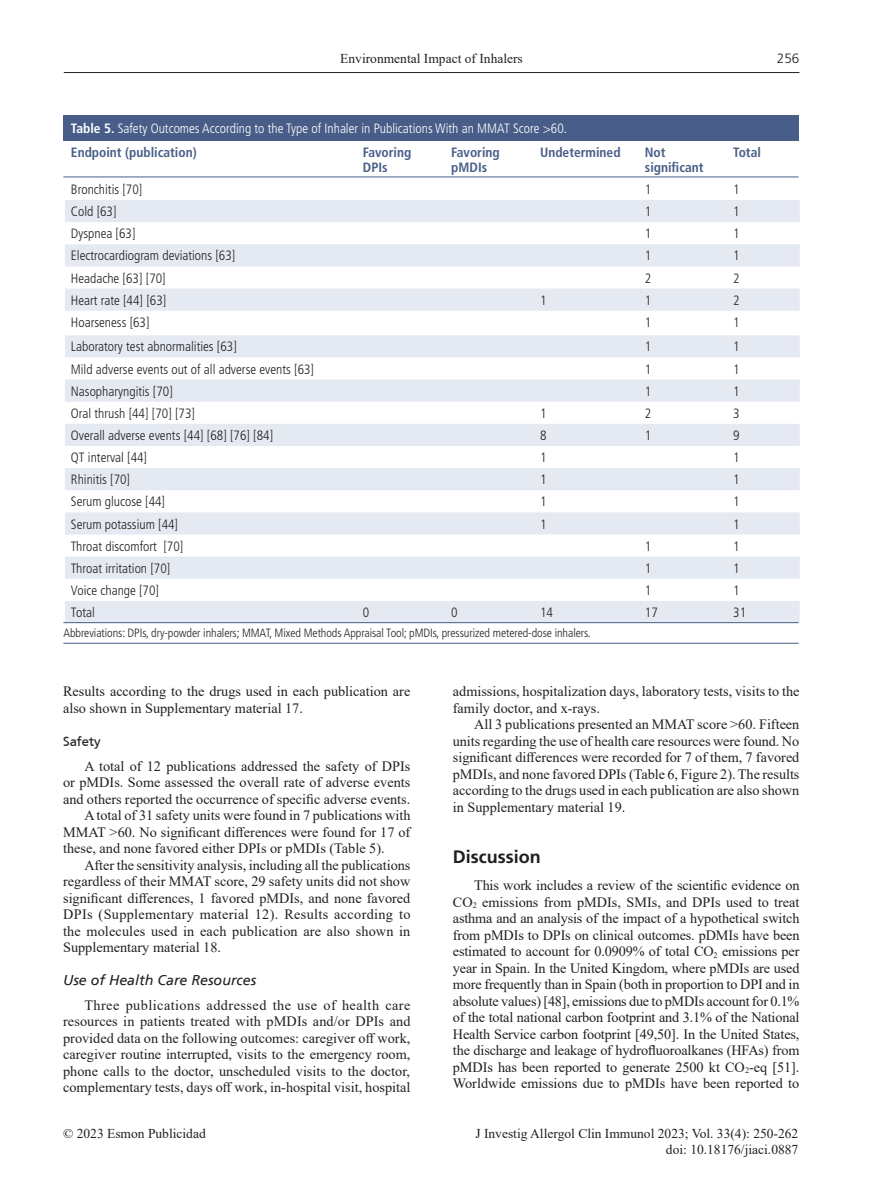
<style>
.page{position:relative;width:893px;height:1191px;background:#fff}
.page>*{position:absolute;margin:0;border:0;box-sizing:border-box;transform-origin:0 0}
.t1{font:700 18px "Frutiger";color:#231f20}
.t2{font:14.25px/16.5px "Times New Roman";color:#231f20;text-align:justify}
.t3{font:14.25px "Times New Roman";letter-spacing:.025em;color:#231f20}
.t4{font:italic 14.25px "Frutiger";color:#231f20}
.t5{font:13.8px "Frutiger";color:#231f20}
.t6{font:300 condensed 13.5px "Frutiger LT Std";color:#231f20}
.t7{font:13.5px/16.5px "Times New Roman";color:#231f20;text-align:right}
.t8{font:300 condensed 13.5px "Frutiger LT Std";color:#fff}
.t9{font:700 condensed 13.5px/15px "Frutiger LT Std";color:#485e88}
.t10{font:300 13.5px "Frutiger LT Std";color:#231f20}
.t11{font:300 condensed 12px "Frutiger LT Std";letter-spacing:-.005em;color:#231f20}
.s1{font-weight:700}
</style>
<div class="page">
<hr style="left:64px;top:72px;width:735px;height:1px;background:#231f20">
<svg style="left:65px;top:176px;width:734px;height:1px"></svg>
<svg style="left:65px;top:200px;width:735px;height:423px;fill:#e5e9f1"></svg>
<div style="left:65px;top:115px;width:734px;height:25px;background:#485e88"></div>
<hr style="left:63px;top:177px;width:736px;height:1px;background:#485e88">
<hr style="left:63px;top:622px;width:736px;height:1px;background:#485e88">
<hr style="left:63px;top:643px;width:736px;height:1px;background:#485e88">
<p class="t7" style="left:340px;top:49px;width:184px">Environmental Impact of Inhalers</p>
<p class="t10" style="left:777px;top:51px;width:24px">256</p>
<p class="t8" style="left:71px;top:120px;width:498px"><span class="s1">Table 5.</span> Safety Outcomes According to the Type of Inhaler in Publications With an MMAT Score &gt;60.</p>
<p class="t9" style="left:71px;top:145px;width:127px">Endpoint (publication)</p>
<p class="t9" style="left:363px;top:145px;width:50px">Favoring<br>DPIs</p>
<p class="t9" style="left:451px;top:145px;width:50px">Favoring pMDIs</p>
<p class="t9" style="left:540px;top:145px;width:82px">Undetermined</p>
<p class="t9" style="left:645px;top:145px;width:60px">Not significant</p>
<p class="t9" style="left:733px;top:145px;width:29px">Total</p>
<p class="t6" style="left:71px;top:182px;width:73px">Bronchitis [70]</p>
<p class="t6" style="left:645px;top:182px;width:8px">1</p>
<p class="t6" style="left:733px;top:182px;width:8px">1</p>
<p class="t6" style="left:71px;top:204px;width:47px">Cold [63]</p>
<p class="t6" style="left:645px;top:204px;width:8px">1</p>
<p class="t6" style="left:733px;top:204px;width:8px">1</p>
<p class="t6" style="left:71px;top:226px;width:66px">Dyspnea [63]</p>
<p class="t6" style="left:645px;top:226px;width:8px">1</p>
<p class="t6" style="left:733px;top:226px;width:8px">1</p>
<p class="t6" style="left:71px;top:248px;width:166px">Electrocardiogram deviations [63]</p>
<p class="t6" style="left:645px;top:248px;width:8px">1</p>
<p class="t6" style="left:733px;top:248px;width:8px">1</p>
<p class="t6" style="left:71px;top:270px;width:96px">Headache [63] [70]</p>
<p class="t6" style="left:645px;top:270px;width:8px">2</p>
<p class="t6" style="left:733px;top:270px;width:8px">2</p>
<p class="t6" style="left:71px;top:292px;width:97px">Heart rate [44] [63]</p>
<p class="t6" style="left:540px;top:292px;width:8px">1</p>
<p class="t6" style="left:645px;top:292px;width:8px">1</p>
<p class="t6" style="left:733px;top:292px;width:8px">2</p>
<p class="t6" style="left:71px;top:314px;width:80px">Hoarseness [63]</p>
<p class="t6" style="left:645px;top:314px;width:8px">1</p>
<p class="t6" style="left:733px;top:314px;width:8px">1</p>
<p class="t6" style="left:71px;top:339px;width:167px">Laboratory test abnormalities [63]</p>
<p class="t6" style="left:645px;top:339px;width:8px">1</p>
<p class="t6" style="left:733px;top:339px;width:8px">1</p>
<p class="t6" style="left:71px;top:361px;width:245px">Mild adverse events out of all adverse events [63]</p>
<p class="t6" style="left:645px;top:361px;width:8px">1</p>
<p class="t6" style="left:733px;top:361px;width:8px">1</p>
<p class="t6" style="left:71px;top:383px;width:103px">Nasopharyngitis [70]</p>
<p class="t6" style="left:645px;top:383px;width:8px">1</p>
<p class="t6" style="left:733px;top:383px;width:8px">1</p>
<p class="t6" style="left:71px;top:405px;width:126px">Oral thrush [44] [70] [73]</p>
<p class="t6" style="left:540px;top:405px;width:8px">1</p>
<p class="t6" style="left:645px;top:405px;width:8px">2</p>
<p class="t6" style="left:733px;top:405px;width:8px">3</p>
<p class="t6" style="left:71px;top:428px;width:204px">Overall adverse events [44] [68] [76] [84]</p>
<p class="t6" style="left:540px;top:428px;width:8px">8</p>
<p class="t6" style="left:645px;top:428px;width:8px">1</p>
<p class="t6" style="left:733px;top:428px;width:8px">9</p>
<p class="t6" style="left:71px;top:450px;width:78px">QT interval [44]</p>
<p class="t6" style="left:540px;top:450px;width:8px">1</p>
<p class="t6" style="left:733px;top:450px;width:8px">1</p>
<p class="t6" style="left:71px;top:472px;width:61px">Rhinitis [70]</p>
<p class="t6" style="left:540px;top:472px;width:8px">1</p>
<p class="t6" style="left:733px;top:472px;width:8px">1</p>
<p class="t6" style="left:71px;top:494px;width:96px">Serum glucose [44]</p>
<p class="t6" style="left:540px;top:494px;width:8px">1</p>
<p class="t6" style="left:733px;top:494px;width:8px">1</p>
<p class="t6" style="left:71px;top:516px;width:109px">Serum potassium [44]</p>
<p class="t6" style="left:540px;top:516px;width:8px">1</p>
<p class="t6" style="left:733px;top:516px;width:8px">1</p>
<p class="t6" style="left:71px;top:538px;width:114px">Throat discomfort [70]</p>
<p class="t6" style="left:645px;top:538px;width:8px">1</p>
<p class="t6" style="left:733px;top:538px;width:8px">1</p>
<p class="t6" style="left:71px;top:560px;width:101px">Throat irritation [70]</p>
<p class="t6" style="left:645px;top:560px;width:8px">1</p>
<p class="t6" style="left:733px;top:560px;width:8px">1</p>
<p class="t6" style="left:71px;top:582px;width:90px">Voice change [70]</p>
<p class="t6" style="left:645px;top:582px;width:8px">1</p>
<p class="t6" style="left:733px;top:582px;width:8px">1</p>
<p class="t6" style="left:71px;top:605px;width:26px">Total</p>
<p class="t6" style="left:363px;top:605px;width:8px">0</p>
<p class="t6" style="left:451px;top:605px;width:8px">0</p>
<p class="t6" style="left:540px;top:605px;width:14px">14</p>
<p class="t6" style="left:645px;top:605px;width:14px">17</p>
<p class="t6" style="left:733px;top:605px;width:14px">31</p>
<p class="t11" style="left:63px;top:626px;width:529px">Abbreviations: DPIs, dry-powder inhalers; MMAT, Mixed Methods Appraisal Tool; pMDIs, pressurized metered-dose inhalers.</p>
<p class="t2" style="left:63px;top:683px;width:349px">Results according to the drugs used in each publication are also shown in Supplementary material 17.</p>
<p class="t5" style="left:63px;top:733px;width:39px">Safety</p>
<p class="t2" style="left:84px;top:757px;width:327px">A total of 12 publications addressed the safety of DPIs</p>
<p class="t2" style="left:63px;top:773px;width:349px">or pMDIs. Some assessed the overall rate of adverse events</p>
<p class="t2" style="left:63px;top:790px;width:349px">and others reported the occurrence of specific adverse events.</p>
<p class="t2" style="left:84px;top:806px;width:328px">A total of 31 safety units were found in 7 publications with</p>
<p class="t2" style="left:63px;top:823px;width:349px">MMAT &gt;60. No significant differences were found for 17 of</p>
<p class="t2" style="left:63px;top:839px;width:323px">these, and none favored either DPIs or pMDIs (Table 5).</p>
<p class="t2" style="left:84px;top:856px;width:327px">After the sensitivity analysis, including all the publications</p>
<p class="t2" style="left:63px;top:872px;width:349px">regardless of their MMAT score, 29 safety units did not show</p>
<p class="t2" style="left:63px;top:889px;width:349px">significant differences, 1 favored pMDIs, and none favored</p>
<p class="t3" style="left:63px;top:904px;width:349px">DPIs (Supplementary material 12). Results according to</p>
<p class="t2" style="left:63px;top:922px;width:349px">the molecules used in each publication are also shown in</p>
<p class="t2" style="left:63px;top:938px;width:159px">Supplementary material 18.</p>
<p class="t4" style="left:63px;top:971px;width:195px">Use of Health Care Resources</p>
<p class="t2" style="left:63px;top:996px;width:349px;text-indent:21px">Three publications addressed the use of health care resources in patients treated with pMDIs and/or DPIs and provided data on the following outcomes: caregiver off work, caregiver routine interrupted, visits to the emergency room, phone calls to the doctor, unscheduled visits to the doctor, complementary tests, days off work, in-hospital visit, hospital</p>
<p class="t2" style="left:453px;top:683px;width:348px">admissions, hospitalization days, laboratory tests, visits to the family doctor, and x-rays.</p>
<p class="t2" style="left:453px;top:716px;width:348px;text-indent:21px">All 3 publications presented an MMAT score &gt;60. Fifteen units regarding the use of health care resources were found. No significant differences were recorded for 7 of them, 7 favored pMDIs, and none favored DPIs (Table 6, Figure 2). The results according to the drugs used in each publication are also shown in Supplementary material 19.</p>
<p class="t1" style="left:453px;top:845px;width:89px">Discussion</p>
<p class="t2" style="left:453px;top:876px;width:348px;text-indent:21px">This work includes a review of the scientific evidence on CO<sub>2</sub> emissions from pMDIs, SMIs, and DPIs used to treat asthma and an analysis of the impact of a hypothetical switch from pMDIs to DPIs on clinical outcomes. pDMIs have been estimated to account for 0.0909% of total CO<sub>2</sub> emissions per year in Spain. In the United Kingdom, where pMDIs are used more frequently than in Spain (both in proportion to DPI and in absolute values) [48], emissions due to pMDIs account for 0.1% of the total national carbon footprint and 3.1% of the National Health Service carbon footprint [49,50]. In the United States, the discharge and leakage of hydrofluoroalkanes (HFAs) from pMDIs has been reported to generate 2500 kt CO<sub>2</sub>-eq [51].<br>Worldwide emissions due to pMDIs have been reported to</p>
<p class="t7" style="left:63px;top:1124px;width:144px">© 2023 Esmon Publicidad</p>
<p class="t7" style="left:475px;top:1124px;width:324px">J Investig Allergol Clin Immunol 2023; Vol. 33(4): 250-262 doi: 10.18176/jiaci.0887</p>
</div>
